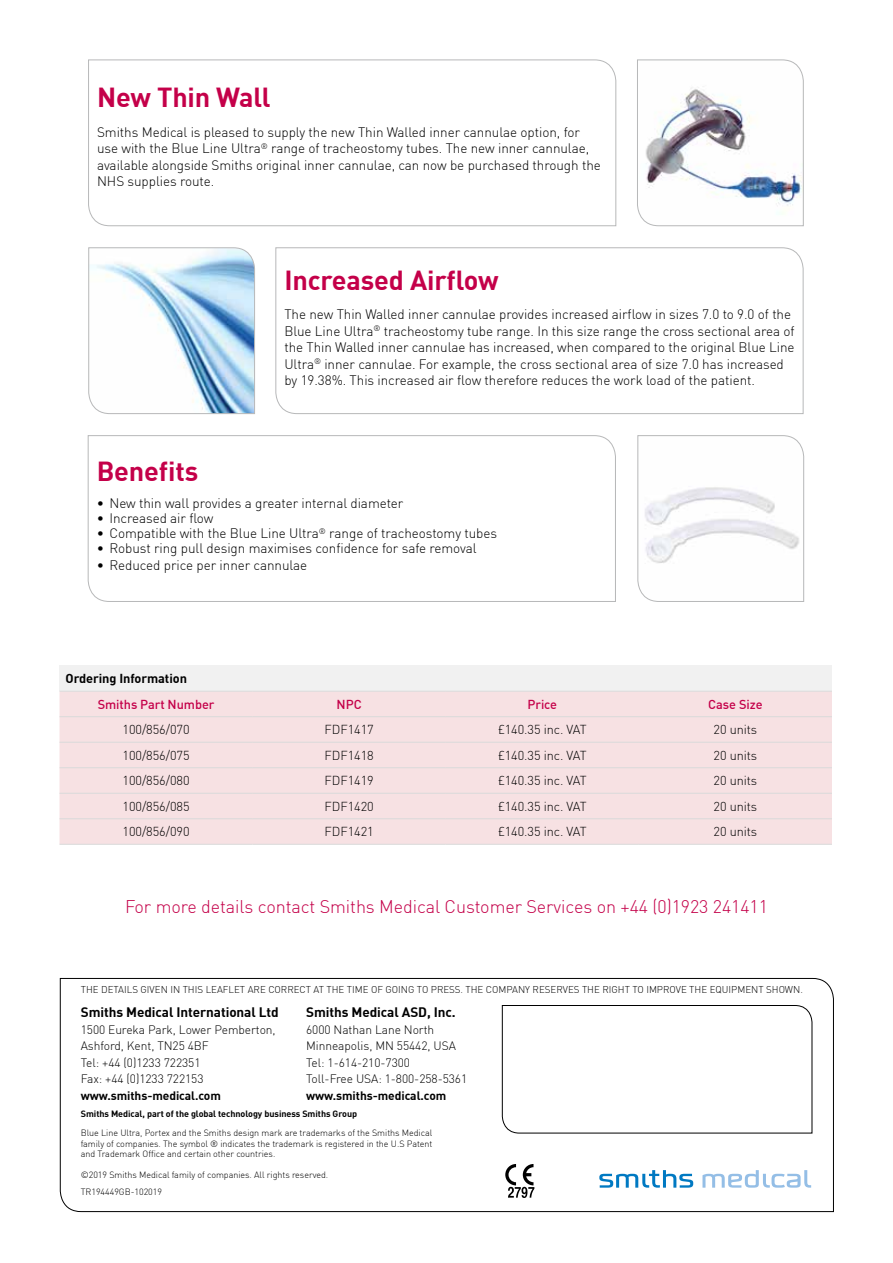
<style>
.page{position:relative;width:893px;height:1263px;background:#fff}
.page>*{position:absolute;margin:0;border:0;box-sizing:border-box;transform-origin:0 0}
.t1{font:700 27px "DIN";letter-spacing:-.005em;color:#c40049}
.t2{font:300 18px "DIN";letter-spacing:-.005em;color:#c40049}
.t3{font:300 13.5px/16.5px "DIN";letter-spacing:-.005em;color:#000}
.t4{font:700 13.5px "DIN";letter-spacing:-.005em;color:#000}
.t5{font:300 12.75px "DIN";letter-spacing:-.005em;color:#000}
.t6{font:500 12.75px "DIN";letter-spacing:-.005em;color:#c40049}
.t7{font:700 12.75px "DIN";letter-spacing:-.005em;color:#000}
.t8{font:300 12px/16.5px "DIN";letter-spacing:-.005em;color:#000}
.t9{font:700 12px "DIN";letter-spacing:-.005em;color:#000}
.t10{font:300 9.75px "DIN";color:#000}
.t11{font:300 9px/10.5px "DIN";letter-spacing:-.005em;color:#000;text-align:justify}
.t12{font:700 9px "DIN";letter-spacing:-.005em;color:#000}
</style>
<div class="page">
<svg style="left:60px;top:978px;width:774px;height:234px"></svg>
<svg style="left:599px;top:1170px;width:94px;height:18px"></svg>
<svg style="left:702px;top:1170px;width:109px;height:18px"></svg>
<svg style="left:502px;top:1005px;width:310px;height:128px"></svg>
<div style="left:60px;top:666px;width:772px;height:25px;background:#f1f1f1"></div>
<div style="left:60px;top:692px;width:772px;height:152px;background:#f7e1e3"></div>
<hr style="left:60px;top:665px;width:193px;height:1px;background:#f1f1f1">
<hr style="left:253px;top:665px;width:193px;height:1px;background:#f1f1f1">
<hr style="left:446px;top:665px;width:193px;height:1px;background:#f1f1f1">
<hr style="left:639px;top:665px;width:193px;height:1px;background:#f1f1f1">
<hr style="left:60px;top:691px;width:193px;height:1px;background:#d9dada">
<hr style="left:253px;top:691px;width:193px;height:1px;background:#d9dada">
<hr style="left:446px;top:691px;width:193px;height:1px;background:#d9dada">
<hr style="left:639px;top:691px;width:193px;height:1px;background:#d9dada">
<hr style="left:60px;top:716px;width:193px;height:1px;background:#d9dada">
<hr style="left:253px;top:716px;width:193px;height:1px;background:#d9dada">
<hr style="left:446px;top:716px;width:193px;height:1px;background:#d9dada">
<hr style="left:639px;top:716px;width:193px;height:1px;background:#d9dada">
<hr style="left:60px;top:742px;width:193px;height:1px;background:#d9dada">
<hr style="left:253px;top:742px;width:193px;height:1px;background:#d9dada">
<hr style="left:446px;top:742px;width:193px;height:1px;background:#d9dada">
<hr style="left:639px;top:742px;width:193px;height:1px;background:#d9dada">
<hr style="left:60px;top:767px;width:193px;height:1px;background:#d9dada">
<hr style="left:253px;top:767px;width:193px;height:1px;background:#d9dada">
<hr style="left:446px;top:767px;width:193px;height:1px;background:#d9dada">
<hr style="left:639px;top:767px;width:193px;height:1px;background:#d9dada">
<hr style="left:60px;top:793px;width:193px;height:1px;background:#d9dada">
<hr style="left:253px;top:793px;width:193px;height:1px;background:#d9dada">
<hr style="left:446px;top:793px;width:193px;height:1px;background:#d9dada">
<hr style="left:639px;top:793px;width:193px;height:1px;background:#d9dada">
<hr style="left:60px;top:818px;width:193px;height:1px;background:#d9dada">
<hr style="left:253px;top:818px;width:193px;height:1px;background:#d9dada">
<hr style="left:446px;top:818px;width:193px;height:1px;background:#d9dada">
<hr style="left:639px;top:818px;width:193px;height:1px;background:#d9dada">
<hr style="left:60px;top:844px;width:193px;height:1px;background:#d9dada">
<hr style="left:253px;top:844px;width:193px;height:1px;background:#d9dada">
<hr style="left:446px;top:844px;width:193px;height:1px;background:#d9dada">
<hr style="left:639px;top:844px;width:193px;height:1px;background:#d9dada">
<svg style="left:88px;top:59px;width:529px;height:167px"></svg>
<svg style="left:637px;top:59px;width:167px;height:167px"></svg>
<svg style="left:275px;top:247px;width:529px;height:167px"></svg>
<svg style="left:88px;top:247px;width:167px;height:167px"></svg>
<svg style="left:87px;top:435px;width:529px;height:167px"></svg>
<svg style="left:637px;top:435px;width:167px;height:167px"></svg>
<svg style="left:505px;top:1164px;width:29px;height:34px"></svg>
<h1 class="t1" style="left:97px;top:80px;width:175px">New Thin Wall</h1>
<p class="t3" style="left:97px;top:123px;width:505px">Smiths Medical is pleased to supply the new Thin Walled inner cannulae option, for use with the Blue Line Ultra<sup>®</sup> range of tracheostomy tubes. The new inner cannulae, available alongside Smiths original inner cannulae, can now be purchased through the NHS supplies route.</p>
<h1 class="t1" style="left:284px;top:262px;width:216px">Increased Airflow</h1>
<p class="t3" style="left:284px;top:306px;width:512px">The new Thin Walled inner cannulae provides increased airflow in sizes 7.0 to 9.0 of the Blue Line Ultra<sup>®</sup> tracheostomy tube range. In this size range the cross sectional area of the Thin Walled inner cannulae has increased, when compared to the original Blue Line Ultra<sup>®</sup> inner cannulae. For example, the cross sectional area of size 7.0 has increased by 19.38%. This increased air flow therefore reduces the work load of the patient.</p>
<h1 class="t1" style="left:97px;top:453px;width:103px">Benefits</h1>
<p class="t3" style="left:97px;top:495px;width:308px">• New thin wall provides a greater internal diameter</p>
<p class="t3" style="left:97px;top:510px;width:118px">• Increased air flow</p>
<p class="t3" style="left:97px;top:525px;width:402px">• Compatible with the Blue Line Ultra<sup>®</sup> range of tracheostomy tubes</p>
<p class="t3" style="left:97px;top:540px;width:381px">• Robust ring pull design maximises confidence for safe removal</p>
<p class="t3" style="left:97px;top:557px;width:212px">• Reduced price per inner cannulae</p>
<p class="t7" style="left:66px;top:670px;width:123px">Ordering Information</p>
<p class="t6" style="left:98px;top:696px;width:118px">Smiths Part Number</p>
<p class="t6" style="left:337px;top:696px;width:27px">NPC</p>
<p class="t6" style="left:527px;top:696px;width:31px">Price</p>
<p class="t6" style="left:708px;top:696px;width:56px">Case Size</p>
<p class="t5" style="left:123px;top:721px;width:68px">100/856/070</p>
<p class="t5" style="left:325px;top:721px;width:51px">FDF1417</p>
<p class="t5" style="left:498px;top:721px;width:90px">£140.35 inc. VAT</p>
<p class="t5" style="left:713px;top:721px;width:45px">20 units</p>
<p class="t5" style="left:123px;top:747px;width:68px">100/856/075</p>
<p class="t5" style="left:325px;top:747px;width:51px">FDF1418</p>
<p class="t5" style="left:498px;top:747px;width:90px">£140.35 inc. VAT</p>
<p class="t5" style="left:713px;top:747px;width:45px">20 units</p>
<p class="t5" style="left:123px;top:773px;width:68px">100/856/080</p>
<p class="t5" style="left:325px;top:773px;width:51px">FDF1419</p>
<p class="t5" style="left:498px;top:773px;width:90px">£140.35 inc. VAT</p>
<p class="t5" style="left:713px;top:773px;width:45px">20 units</p>
<p class="t5" style="left:123px;top:798px;width:68px">100/856/085</p>
<p class="t5" style="left:325px;top:798px;width:51px">FDF1420</p>
<p class="t5" style="left:498px;top:798px;width:90px">£140.35 inc. VAT</p>
<p class="t5" style="left:713px;top:798px;width:45px">20 units</p>
<p class="t5" style="left:123px;top:824px;width:68px">100/856/090</p>
<p class="t5" style="left:325px;top:824px;width:51px">FDF1421</p>
<p class="t5" style="left:498px;top:824px;width:90px">£140.35 inc. VAT</p>
<p class="t5" style="left:713px;top:824px;width:45px">20 units</p>
<h2 class="t2" style="left:125px;top:895px;width:644px">For more details contact Smiths Medical Customer Services on +44 (0)1923 241411</h2>
<p class="t10" style="left:81px;top:984px;width:724px">THE DETAILS GIVEN IN THIS LEAFLET ARE CORRECT AT THE TIME OF GOING TO PRESS. THE COMPANY RESERVES THE RIGHT TO IMPROVE THE EQUIPMENT SHOWN.</p>
<p class="t4" style="left:81px;top:1003px;width:199px">Smiths Medical International Ltd</p>
<p class="t8" style="left:81px;top:1021px;width:196px">1500 Eureka Park, Lower Pemberton,<br>Ashford, Kent, TN25 4BF<br>Tel: +44 (0)1233 722351<br>Fax: +44 (0)1233 722153</p>
<p class="t9" style="left:81px;top:1087px;width:142px">www.smiths-medical.com</p>
<p class="t12" style="left:81px;top:1108px;width:278px">Smiths Medical, part of the global technology business Smiths Group</p>
<p class="t4" style="left:306px;top:1003px;width:151px">Smiths Medical ASD, Inc.</p>
<p class="t8" style="left:306px;top:1021px;width:163px">6000 Nathan Lane North<br>Minneapolis, MN 55442, USA<br>Tel: 1-614-210-7300<br>Toll-Free USA: 1-800-258-5361</p>
<p class="t9" style="left:306px;top:1087px;width:142px">www.smiths-medical.com</p>
<p class="t11" style="left:81px;top:1128px;width:353px">Blue Line Ultra, Portex and the Smiths design mark are trademarks of the Smiths Medical family of companies. The symbol ® indicates the trademark is registered in the U.S Patent and Trademark Office and certain other countries.</p>
<p class="t11" style="left:81px;top:1170px;width:249px">©2019 Smiths Medical family of companies. All rights reserved.</p>
<p class="t11" style="left:81px;top:1186px;width:83px">TR194449GB-102019</p>
</div>
